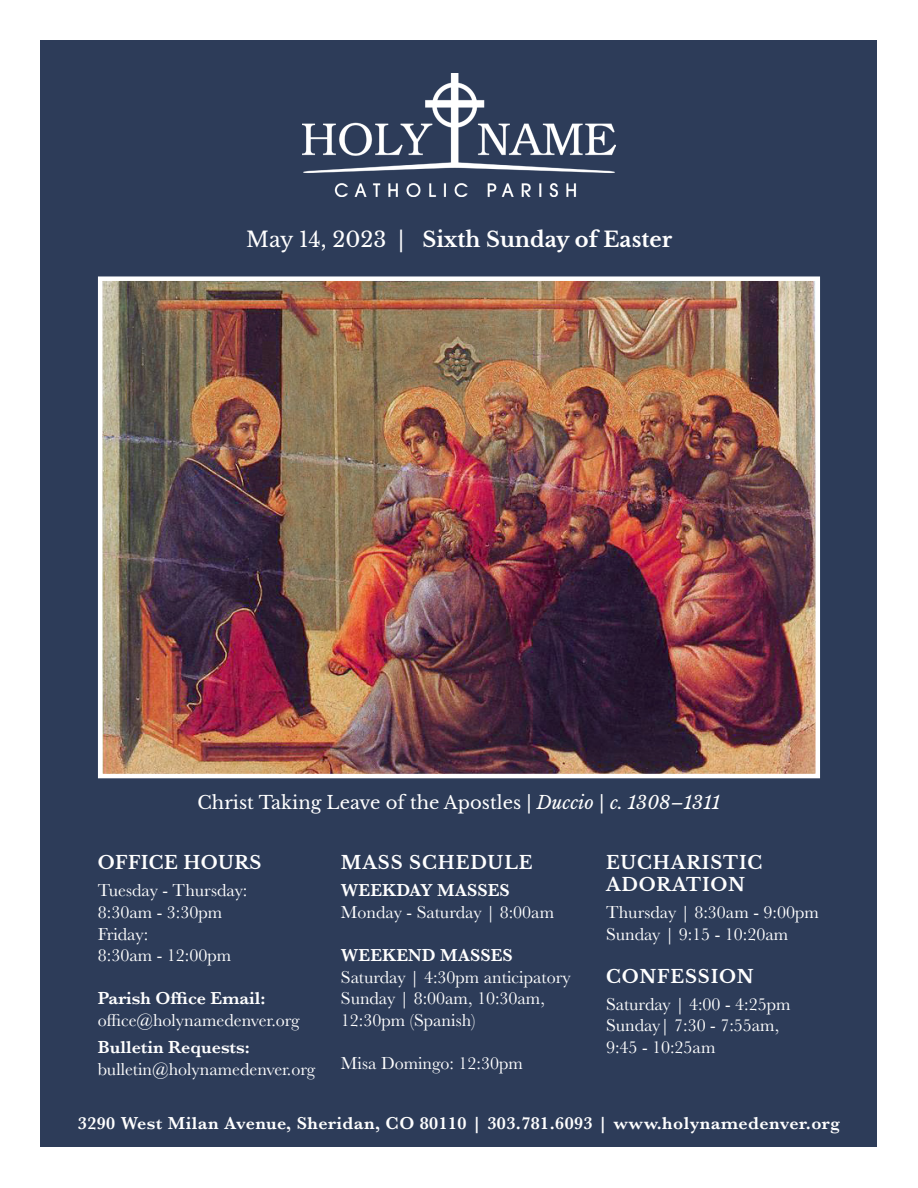
<style>
.page{position:relative;width:918px;height:1188px;background:#fff}
.page>*{position:absolute;margin:0;border:0;box-sizing:border-box;transform-origin:0 0}
.t1{font:700 21px "Libre Baskerville";color:#fff}
.t2{font:18px/21.6px "Baskerville";color:#fff}
.t3{font:600 18px "Baskerville";letter-spacing:.025em;color:#fff}
.t4{font:600 18px "Baskerville";color:#fff}
.t5{font:18px "Libre Baskerville";color:#fff}
.t6{font:700 18px/21.6px "Libre Baskerville";letter-spacing:.05em;color:#fff}
.t7{font:700 18px "Libre Baskerville";letter-spacing:.025em;color:#fff}
.s1{font-weight:400}
.s2{font-style:italic}
</style>
<div class="page">
<div style="left:40px;top:40px;width:838px;height:1108px;background:#2d3c59"></div>
<img style="left:103px;top:281px;width:712px;height:492px">
<div style="left:98px;top:276px;width:722px;height:502px;border:4px solid #fff"></div>
<img style="left:303px;top:73px;width:312px;height:123px">
<p class="t1" style="left:246px;top:226px;width:428px"><span class="s1">May 14, 2023 |</span> Sixth Sunday of Easter</p>
<p class="t5" style="left:198px;top:792px;width:524px">Christ Taking Leave of the Apostles | <span class="s2">Duccio | c. 1308–1311</span></p>
<p class="t7" style="left:98px;top:852px;width:165px">OFFICE HOURS</p>
<p class="t2" style="left:98px;top:880px;width:151px">Tuesday - Thursday:</p>
<p class="t2" style="left:98px;top:902px;width:126px">8:30am - 3:30pm</p>
<p class="t2" style="left:98px;top:923px;width:52px">Friday:</p>
<p class="t2" style="left:98px;top:945px;width:135px">8:30am - 12:00pm</p>
<p class="t4" style="left:98px;top:986px;width:169px">Parish Office Email:</p>
<p class="t2" style="left:98px;top:1010px;width:203px">office@holynamedenver.org</p>
<p class="t4" style="left:98px;top:1034px;width:153px">Bulletin Requests:</p>
<p class="t2" style="left:98px;top:1058px;width:219px">bulletin@holynamedenver.org</p>
<p class="t6" style="left:341px;top:852px;width:193px">MASS SCHEDULE</p>
<p class="t4" style="left:341px;top:878px;width:170px">WEEKDAY MASSES</p>
<p class="t2" style="left:341px;top:902px;width:215px">Monday - Saturday | 8:00am</p>
<p class="t4" style="left:341px;top:943px;width:173px">WEEKEND MASSES</p>
<p class="t2" style="left:341px;top:966px;width:231px">Saturday | 4:30pm anticipatory</p>
<p class="t2" style="left:341px;top:988px;width:206px">Sunday | 8:00am, 10:30am,<br>12:30pm (Spanish)</p>
<p class="t2" style="left:341px;top:1053px;width:184px">Misa Domingo: 12:30pm</p>
<p class="t6" style="left:606px;top:852px;width:158px">EUCHARISTIC<br>ADORATION</p>
<p class="t2" style="left:606px;top:902px;width:214px">Thursday | 8:30am - 9:00pm</p>
<p class="t2" style="left:606px;top:923px;width:184px">Sunday | 9:15 - 10:20am</p>
<p class="t6" style="left:606px;top:966px;width:149px">CONFESSION</p>
<p class="t2" style="left:606px;top:993px;width:186px">Saturday | 4:00 - 4:25pm</p>
<p class="t2" style="left:606px;top:1015px;width:175px">Sunday| 7:30 - 7:55am,</p>
<p class="t2" style="left:606px;top:1037px;width:111px">9:45 - 10:25am</p>
<p class="t3" style="left:78px;top:1111px;width:764px">3290 West Milan Avenue, Sheridan, CO 80110 | 303.781.6093 | www.holynamedenver.org</p>
</div>
